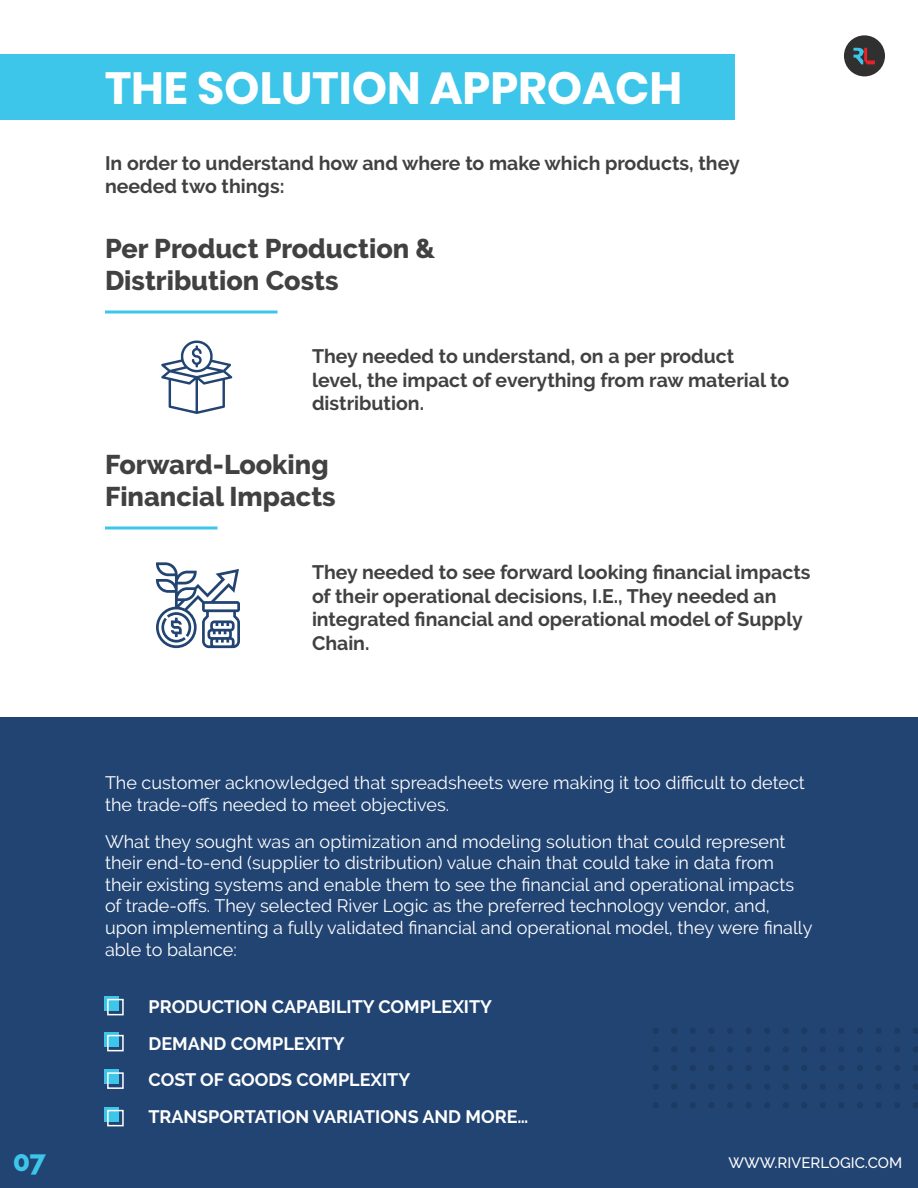
<style>
.page{position:relative;width:918px;height:1188px;background:#fff}
.page>*{position:absolute;margin:0;border:0;box-sizing:border-box;transform-origin:0 0}
.t1{font:700 45px "Poppins";color:#fff}
.t2{font:800 28.5px "Raleway";color:#3dc5ea}
.t3{font:800 27px/32.4px "Raleway";color:#424142}
.t4{font:700 19.5px/23.4px "Raleway";color:#424142}
.t5{font:18px/21.6px "Raleway";color:#fff}
.t6{font:700 18px/36.6px "Raleway";color:#fff}
.t7{font:500 15px "Raleway";color:#fff}
</style>
<div class="page">
<div style="left:0;top:717px;width:918px;height:471px;background:#224473"></div>
<div style="left:844px;top:35px;width:41px;height:41px;background:#2f302f;border-radius:50%"></div>
<svg style="left:853px;top:48px;width:22px;height:16px"></svg>
<div style="left:0;top:54px;width:735px;height:66px;background:#3dc5ea"></div>
<svg style="left:105px;top:310px;width:173px;height:4px"></svg>
<svg style="left:105px;top:526px;width:113px;height:4px"></svg>
<svg style="left:156px;top:562px;width:84px;height:86px"></svg>
<svg style="left:161px;top:340px;width:71px;height:74px"></svg>
<div style="left:104px;top:996px;width:15px;height:14px;background:#3dc5ea"></div>
<div style="left:107px;top:999px;width:17px;height:16px;border:2px solid #fff"></div>
<div style="left:104px;top:1032px;width:15px;height:14px;background:#3dc5ea"></div>
<div style="left:107px;top:1035px;width:17px;height:16px;border:2px solid #fff"></div>
<div style="left:104px;top:1070px;width:15px;height:14px;background:#3dc5ea"></div>
<div style="left:107px;top:1072px;width:17px;height:17px;border:2px solid #fff"></div>
<div style="left:104px;top:1107px;width:15px;height:14px;background:#3dc5ea"></div>
<div style="left:107px;top:1110px;width:17px;height:16px;border:2px solid #fff"></div>
<svg style="left:913px;top:1102px;width:5px;height:6px"></svg>
<svg style="left:894px;top:1102px;width:6px;height:6px"></svg>
<div style="left:875px;top:1102px;width:7px;height:6px;background:#1d3a62;border-radius:50%"></div>
<svg style="left:857px;top:1102px;width:6px;height:6px"></svg>
<div style="left:838px;top:1102px;width:7px;height:6px;background:#1d3a62;border-radius:50%"></div>
<svg style="left:820px;top:1102px;width:6px;height:6px"></svg>
<svg style="left:801px;top:1102px;width:6px;height:6px"></svg>
<svg style="left:913px;top:1084px;width:5px;height:6px"></svg>
<div style="left:894px;top:1083px;width:6px;height:7px;background:#1d3a62;border-radius:50%"></div>
<div style="left:875px;top:1083px;width:7px;height:7px;background:#1d3a62;border-radius:50%"></div>
<div style="left:857px;top:1083px;width:6px;height:7px;background:#1d3a62;border-radius:50%"></div>
<div style="left:838px;top:1083px;width:7px;height:7px;background:#1d3a62;border-radius:50%"></div>
<div style="left:820px;top:1083px;width:6px;height:7px;background:#1d3a62;border-radius:50%"></div>
<div style="left:801px;top:1083px;width:6px;height:7px;background:#1d3a62;border-radius:50%"></div>
<svg style="left:913px;top:1065px;width:5px;height:6px"></svg>
<svg style="left:894px;top:1065px;width:6px;height:6px"></svg>
<div style="left:875px;top:1065px;width:7px;height:6px;background:#1d3a62;border-radius:50%"></div>
<svg style="left:857px;top:1065px;width:6px;height:6px"></svg>
<div style="left:838px;top:1065px;width:7px;height:6px;background:#1d3a62;border-radius:50%"></div>
<svg style="left:820px;top:1065px;width:6px;height:6px"></svg>
<svg style="left:801px;top:1065px;width:6px;height:6px"></svg>
<svg style="left:913px;top:1046px;width:5px;height:6px"></svg>
<div style="left:894px;top:1046px;width:6px;height:7px;background:#1d3a62;border-radius:50%"></div>
<div style="left:875px;top:1046px;width:7px;height:7px;background:#1d3a62;border-radius:50%"></div>
<div style="left:857px;top:1046px;width:6px;height:7px;background:#1d3a62;border-radius:50%"></div>
<div style="left:838px;top:1046px;width:7px;height:7px;background:#1d3a62;border-radius:50%"></div>
<div style="left:820px;top:1046px;width:6px;height:7px;background:#1d3a62;border-radius:50%"></div>
<div style="left:801px;top:1046px;width:6px;height:7px;background:#1d3a62;border-radius:50%"></div>
<svg style="left:913px;top:1028px;width:5px;height:6px"></svg>
<svg style="left:894px;top:1028px;width:6px;height:6px"></svg>
<div style="left:875px;top:1028px;width:7px;height:6px;background:#1d3a62;border-radius:50%"></div>
<svg style="left:857px;top:1028px;width:6px;height:6px"></svg>
<div style="left:838px;top:1028px;width:7px;height:6px;background:#1d3a62;border-radius:50%"></div>
<svg style="left:820px;top:1028px;width:6px;height:6px"></svg>
<svg style="left:801px;top:1028px;width:6px;height:6px"></svg>
<svg style="left:783px;top:1102px;width:6px;height:6px"></svg>
<svg style="left:764px;top:1102px;width:6px;height:6px"></svg>
<div style="left:745px;top:1102px;width:7px;height:6px;background:#1d3a62;border-radius:50%"></div>
<svg style="left:727px;top:1102px;width:6px;height:6px"></svg>
<div style="left:708px;top:1102px;width:7px;height:6px;background:#1d3a62;border-radius:50%"></div>
<svg style="left:690px;top:1102px;width:6px;height:6px"></svg>
<svg style="left:671px;top:1102px;width:6px;height:6px"></svg>
<div style="left:652px;top:1102px;width:7px;height:6px;background:#1d3a62;border-radius:50%"></div>
<div style="left:783px;top:1083px;width:6px;height:7px;background:#1d3a62;border-radius:50%"></div>
<div style="left:764px;top:1083px;width:6px;height:7px;background:#1d3a62;border-radius:50%"></div>
<div style="left:745px;top:1083px;width:7px;height:7px;background:#1d3a62;border-radius:50%"></div>
<div style="left:727px;top:1083px;width:6px;height:7px;background:#1d3a62;border-radius:50%"></div>
<div style="left:708px;top:1083px;width:7px;height:7px;background:#1d3a62;border-radius:50%"></div>
<div style="left:690px;top:1083px;width:6px;height:7px;background:#1d3a62;border-radius:50%"></div>
<div style="left:671px;top:1083px;width:6px;height:7px;background:#1d3a62;border-radius:50%"></div>
<div style="left:652px;top:1083px;width:7px;height:7px;background:#1d3a62;border-radius:50%"></div>
<svg style="left:783px;top:1065px;width:6px;height:6px"></svg>
<svg style="left:764px;top:1065px;width:6px;height:6px"></svg>
<div style="left:745px;top:1065px;width:7px;height:6px;background:#1d3a62;border-radius:50%"></div>
<svg style="left:727px;top:1065px;width:6px;height:6px"></svg>
<div style="left:708px;top:1065px;width:7px;height:6px;background:#1d3a62;border-radius:50%"></div>
<svg style="left:690px;top:1065px;width:6px;height:6px"></svg>
<svg style="left:671px;top:1065px;width:6px;height:6px"></svg>
<div style="left:652px;top:1065px;width:7px;height:6px;background:#1d3a62;border-radius:50%"></div>
<div style="left:783px;top:1046px;width:6px;height:7px;background:#1d3a62;border-radius:50%"></div>
<div style="left:764px;top:1046px;width:6px;height:7px;background:#1d3a62;border-radius:50%"></div>
<div style="left:745px;top:1046px;width:7px;height:7px;background:#1d3a62;border-radius:50%"></div>
<div style="left:727px;top:1046px;width:6px;height:7px;background:#1d3a62;border-radius:50%"></div>
<div style="left:708px;top:1046px;width:7px;height:7px;background:#1d3a62;border-radius:50%"></div>
<div style="left:690px;top:1046px;width:6px;height:7px;background:#1d3a62;border-radius:50%"></div>
<div style="left:671px;top:1046px;width:6px;height:7px;background:#1d3a62;border-radius:50%"></div>
<div style="left:652px;top:1046px;width:7px;height:7px;background:#1d3a62;border-radius:50%"></div>
<svg style="left:783px;top:1028px;width:6px;height:6px"></svg>
<svg style="left:764px;top:1028px;width:6px;height:6px"></svg>
<div style="left:745px;top:1028px;width:7px;height:6px;background:#1d3a62;border-radius:50%"></div>
<svg style="left:727px;top:1028px;width:6px;height:6px"></svg>
<div style="left:708px;top:1028px;width:7px;height:6px;background:#1d3a62;border-radius:50%"></div>
<svg style="left:690px;top:1028px;width:6px;height:6px"></svg>
<svg style="left:671px;top:1028px;width:6px;height:6px"></svg>
<div style="left:652px;top:1028px;width:7px;height:6px;background:#1d3a62;border-radius:50%"></div>
<h2 class="t2" style="left:13px;top:1145px;width:35px">07</h2>
<h1 class="t1" style="left:105px;top:62px;width:579px">THE SOLUTION APPROACH</h1>
<p class="t4" style="left:105px;top:151px;width:636px">In order to understand how and where to make which products, they needed two things:</p>
<h3 class="t3" style="left:105px;top:232px;width:332px">Per Product Production &amp;<br>Distribution Costs</h3>
<p class="t4" style="left:312px;top:345px;width:479px">They needed to understand, on a per product level, the impact of everything from raw material to distribution.</p>
<h3 class="t3" style="left:105px;top:448px;width:232px">Forward-Looking<br>Financial Impacts</h3>
<p class="t4" style="left:312px;top:561px;width:500px">They needed to see forward looking financial impacts of their operational decisions, I.E., They needed an integrated financial and operational model of Supply Chain.</p>
<p class="t5" style="left:105px;top:772px;width:702px">The customer acknowledged that spreadsheets were making it too difficult to detect the trade-offs needed to meet objectives.</p>
<p class="t5" style="left:105px;top:830px;width:709px">What they sought was an optimization and modeling solution that could represent their end-to-end (supplier to distribution) value chain that could take in data from their existing systems and enable them to see the financial and operational impacts of trade-offs. They selected River Logic as the preferred technology vendor, and, upon implementing a fully validated financial and operational model, they were finally able to balance:</p>
<p class="t6" style="left:149px;top:988px;width:381px">PRODUCTION CAPABILITY COMPLEXITY<br>DEMAND COMPLEXITY<br>COST OF GOODS COMPLEXITY<br>TRANSPORTATION VARIATIONS AND MORE…</p>
<p class="t7" style="left:728px;top:1154px;width:175px">WWW.RIVERLOGIC.COM</p>
</div>
